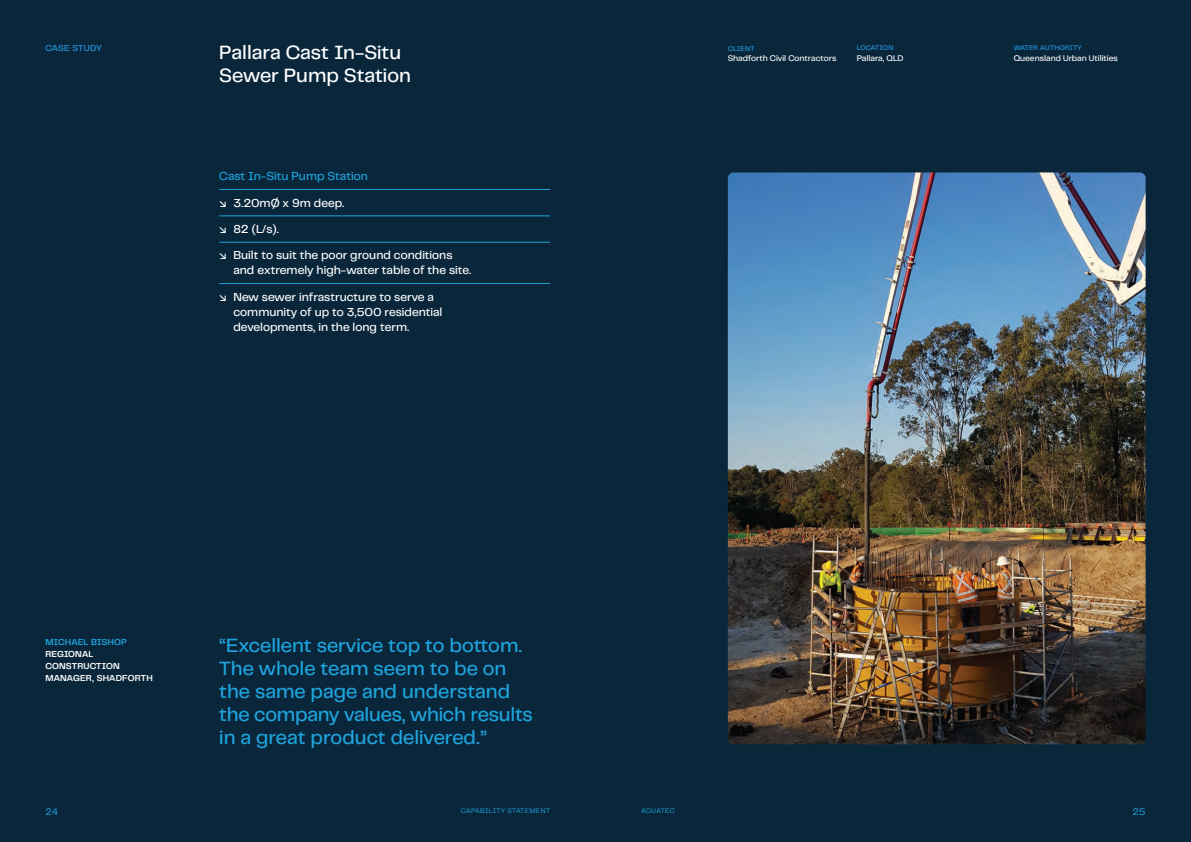
<style>
.page{position:relative;width:1191px;height:842px;background:#09263b}
.page>*{position:absolute;margin:0;border:0;box-sizing:border-box;transform-origin:0 0}
.Large_Copy___Headings___20_pt{font:500 20px/23px "PP Telegraf";color:#1fa4dd}
.Large_Copy___Headings___20_pt-2{font:500 20px/23px "PP Telegraf";color:#fff}
.t1{font:500 12px/15px "PP Telegraf";color:#fff}
.Body_Copy_Large___12pt{font:500 12px "PP Telegraf";color:#1fa4dd}
.t2{font:10px "PP Telegraf";color:#1fa4dd}
.Caps_Heading___9pt{font:600 9px/12px "PP Telegraf";letter-spacing:.02em;color:#fff}
.Caps_Heading___9pt-2{font:600 9px "PP Telegraf";color:#2389c9}
.Body_Copy___8_5pt_Medium_White{font:500 8.5px "PP Telegraf";color:#fff}
.t3{font:7px "PP Telegraf";letter-spacing:.06em;color:#1fa4dd}
.Caps_Heading_CS___7pt{font:600 7px "PP Telegraf";letter-spacing:.02em;color:#2389c9}
.Caps_Heading_CS___7pt-2{font:600 7px "PP Telegraf";letter-spacing:-.005em;color:#2389c9}
.s1{color:#1fa4dd}
</style>
<div class="page">
<img style="left:728px;top:172px;width:417px;height:572px">
<hr style="left:219px;top:189px;width:331px;height:1px;background:#1fa4dd">
<hr style="left:219px;top:216px;width:331px;height:1px;background:#1fa4dd">
<hr style="left:219px;top:242px;width:331px;height:1px;background:#1fa4dd">
<hr style="left:219px;top:283px;width:331px;height:1px;background:#1fa4dd">
<p class="Caps_Heading___9pt-2" style="left:45px;top:42px;width:58px">CASE STUDY</p>
<p class="Large_Copy___Headings___20_pt-2" style="left:219px;top:39px;width:193px">Pallara Cast In-Situ<br>Sewer Pump Station</p>
<p class="Caps_Heading_CS___7pt-2" style="left:856px;top:43px;width:38px">LOCATION</p>
<p class="Caps_Heading_CS___7pt" style="left:728px;top:44px;width:28px">CLIENT</p>
<p class="Body_Copy___8_5pt_Medium_White" style="left:728px;top:53px;width:110px">Shadforth Civil Contractors</p>
<p class="Body_Copy___8_5pt_Medium_White" style="left:856px;top:52px;width:48px">Pallara, QLD</p>
<p class="Body_Copy_Large___12pt" style="left:219px;top:168px;width:150px">Cast In-Situ Pump Station</p>
<p class="t1" style="left:219px;top:195px;width:127px">↘ 3.20mØ x 9m deep.</p>
<p class="t1" style="left:219px;top:221px;width:61px">↘ 82 (L/s).</p>
<p class="t1" style="left:233px;top:247px;width:239px;text-indent:-14px">↘ Built to suit the poor ground conditions and extremely high-water table of the site.</p>
<p class="t1" style="left:233px;top:289px;width:210px;text-indent:-14px">↘ New sewer infrastructure to serve a community of up to 3,500 residential developments, in the long term.</p>
<p class="Caps_Heading_CS___7pt" style="left:1013px;top:43px;width:69px">WATER AUTHORITY</p>
<p class="Body_Copy___8_5pt_Medium_White" style="left:1013px;top:52px;width:106px">Queensland Urban Utilities</p>
<p class="Caps_Heading___9pt" style="left:45px;top:636px;width:109px"><span class="s1">MICHAEL BISHOP<br></span>REGIONAL<br>CONSTRUCTION<br>MANAGER, SHADFORTH</p>
<p class="Large_Copy___Headings___20_pt" style="left:219px;top:633px;width:315px">“Excellent service top to bottom.<br>The whole team seem to be on the same page and understand the company values, which results in a great product delivered.”</p>
<p class="t2" style="left:45px;top:804px;width:14px">24</p>
<p class="t3" style="left:461px;top:806px;width:91px">CAPABILITY STATEMENT</p>
<p class="t3" style="left:641px;top:805px;width:35px">AQUATEC</p>
<p class="t2" style="left:1132px;top:804px;width:15px">25</p>
</div>
